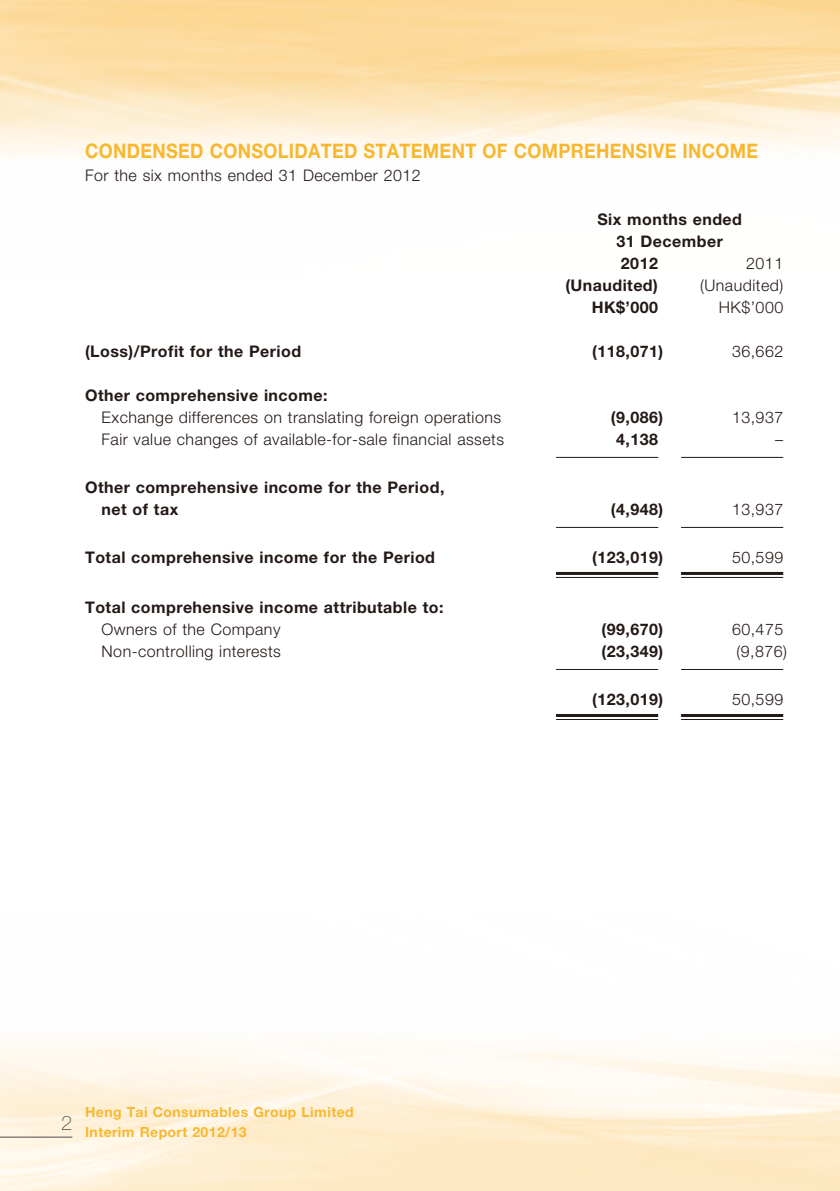
<style>
.page{position:relative;width:840px;height:1191px;background:#fff}
.page>*{position:absolute;margin:0;border:0;box-sizing:border-box;transform-origin:0 0}
.t1{font:700 20px "Helvetica Neue LT Std";letter-spacing:.02em;color:#f8b72f;scale:.9 1}
.t2{font:100 20px "Helvetica Neue LT Std";color:#4d4a4a}
.t3{font:700 16px/22px "Helvetica Neue LT Std";letter-spacing:.03em;color:#231916}
.t4{font:300 16px "Helvetica Neue LT Std";letter-spacing:.03em;color:#231916}
.t5{font:700 14px/20px "Helvetica Neue LT Std";letter-spacing:.03em;color:#f8b72f}
</style>
<div class="page">
<hr style="left:0;top:1136px;width:72px;height:1px;background:#4d4a4a">
<hr style="left:555px;top:457px;width:103px;height:1px;background:#231916">
<hr style="left:680px;top:457px;width:102px;height:1px;background:#231916">
<hr style="left:555px;top:527px;width:103px;height:1px;background:#231916">
<hr style="left:680px;top:527px;width:102px;height:1px;background:#231916">
<hr style="left:555px;top:572px;width:102px;height:3px;background:#231916">
<hr style="left:555px;top:577px;width:102px;height:1px;background:#231916">
<hr style="left:680px;top:572px;width:102px;height:3px;background:#231916">
<hr style="left:680px;top:577px;width:102px;height:1px;background:#231916">
<hr style="left:555px;top:669px;width:103px;height:1px;background:#231916">
<hr style="left:680px;top:669px;width:102px;height:1px;background:#231916">
<hr style="left:555px;top:714px;width:102px;height:3px;background:#231916">
<hr style="left:555px;top:719px;width:102px;height:1px;background:#231916">
<hr style="left:680px;top:714px;width:102px;height:3px;background:#231916">
<hr style="left:680px;top:719px;width:102px;height:1px;background:#231916">
<p class="t1" style="left:85px;top:139px;width:749px">CONDENSED CONSOLIDATED STATEMENT OF COMPREHENSIVE INCOME</p>
<p class="t4" style="left:85px;top:166px;width:337px">For the six months ended 31 December 2012</p>
<p class="t3" style="left:616px;top:208px;width:127px;text-indent:-19px">Six months ended<br>31 December<br>2012</p>
<p class="t4" style="left:745px;top:254px;width:38px">2011</p>
<p class="t3" style="left:565px;top:274px;width:94px">(Unaudited)</p>
<p class="t4" style="left:699px;top:276px;width:85px">(Unaudited)</p>
<p class="t3" style="left:591px;top:296px;width:68px">HK$’000</p>
<p class="t4" style="left:718px;top:298px;width:66px">HK$’000</p>
<p class="t3" style="left:85px;top:340px;width:217px">(Loss)/Profit for the Period</p>
<p class="t3" style="left:592px;top:340px;width:72px">(118,071)</p>
<p class="t4" style="left:731px;top:342px;width:53px">36,662</p>
<p class="t3" style="left:85px;top:384px;width:244px">Other comprehensive income:</p>
<p class="t4" style="left:101px;top:408px;width:401px">Exchange differences on translating foreign operations</p>
<p class="t3" style="left:610px;top:406px;width:54px">(9,086)</p>
<p class="t4" style="left:731px;top:408px;width:53px">13,937</p>
<p class="t4" style="left:101px;top:430px;width:404px">Fair value changes of available-for-sale financial assets</p>
<p class="t3" style="left:615px;top:428px;width:43px">4,138</p>
<p class="t4" style="left:774px;top:430px;width:9px">–</p>
<p class="t3" style="left:101px;top:476px;width:344px;text-indent:-16px">Other comprehensive income for the Period, net of tax</p>
<p class="t3" style="left:610px;top:498px;width:54px">(4,948)</p>
<p class="t4" style="left:731px;top:500px;width:53px">13,937</p>
<p class="t3" style="left:85px;top:546px;width:351px">Total comprehensive income for the Period</p>
<p class="t3" style="left:592px;top:546px;width:72px">(123,019)</p>
<p class="t4" style="left:731px;top:548px;width:53px">50,599</p>
<p class="t3" style="left:85px;top:596px;width:359px">Total comprehensive income attributable to:</p>
<p class="t4" style="left:101px;top:620px;width:180px">Owners of the Company</p>
<p class="t3" style="left:601px;top:618px;width:63px">(99,670)</p>
<p class="t4" style="left:731px;top:620px;width:53px">60,475</p>
<p class="t4" style="left:101px;top:642px;width:181px">Non-controlling interests</p>
<p class="t3" style="left:601px;top:640px;width:63px">(23,349)</p>
<p class="t4" style="left:736px;top:642px;width:52px">(9,876)</p>
<p class="t3" style="left:592px;top:688px;width:72px">(123,019)</p>
<p class="t4" style="left:731px;top:690px;width:53px">50,599</p>
<p class="t2" style="left:61px;top:1111px;width:13px">2</p>
<p class="t5" style="left:85px;top:1102px;width:270px">Heng Tai Consumables Group Limited<br>Interim Report 2012/13</p>
</div>
